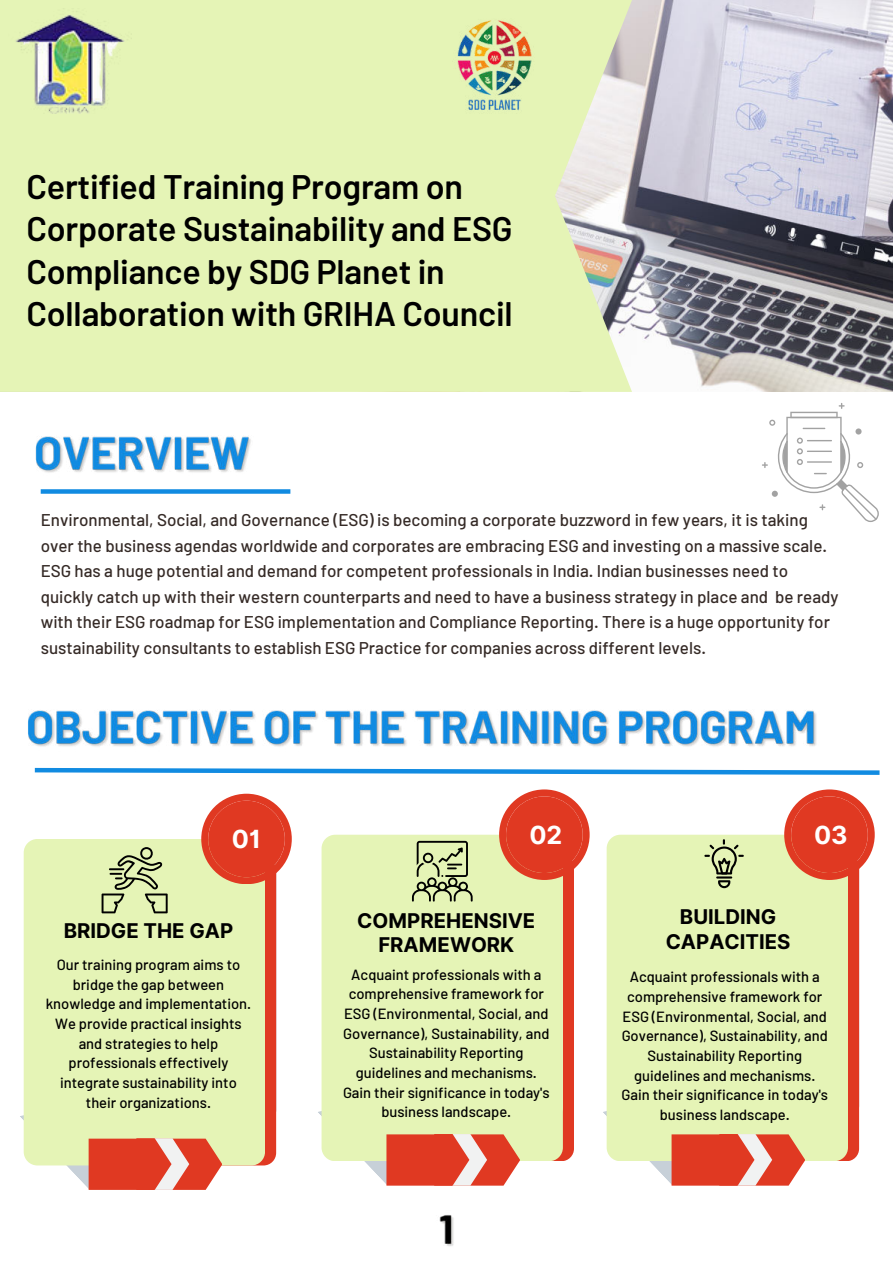
<style>
.page{position:relative;width:893px;height:1264px;background:#fff}
.page>*{position:absolute;margin:0;border:0;box-sizing:border-box;transform-origin:0 0}
.t1{font:600 34.05px/42.5px "Barlow";letter-spacing:-.005em;color:#000}
.t2{font:700 25.05px "Inter";color:#fff}
.t3{font:700 20.25px/23.7px "Inter";color:#000;text-align:center}
.t4{font:500 16.95px/25.5px "Barlow";color:#352a26}
.t5{font:500 14.7px/19.6px "Barlow";color:#000;text-align:center}
</style>
<div class="page">
<img style="left:632px;top:0;width:260px;height:391px">
<div style="left:0;top:0;width:632px;height:392px;background:#e5f4b6"></div>
<img style="left:8px;top:8px;width:123px;height:105px">
<img style="left:446px;top:19px;width:95px;height:94px">
<svg style="left:41px;top:489px;width:249px;height:4px"></svg>
<svg style="left:762px;top:403px;width:116px;height:119px"></svg>
<svg style="left:771px;top:490px;width:6px;height:7px"></svg>
<img style="left:35px;top:436px;width:216px;height:37px">
<svg style="left:34px;top:767px;width:846px;height:8px"></svg>
<img style="left:28px;top:710px;width:789px;height:37px">
<div style="left:92px;top:858px;width:184px;height:307px;background:#e03922;border-radius:13px"></div>
<div style="left:24px;top:839px;width:241px;height:326px;background:#e5f4b6;border-radius:14px"></div>
<svg style="left:201px;top:793px;width:91px;height:91px"></svg>
<div style="left:208px;top:800px;width:77px;height:77px;background:#e03922;border-radius:50%"></div>
<svg style="left:102px;top:847px;width:66px;height:66px"></svg>
<svg style="left:20px;top:1092px;width:202px;height:97px"></svg>
<div style="left:390px;top:854px;width:184px;height:307px;background:#e03922;border-radius:13px"></div>
<div style="left:321px;top:834px;width:241px;height:327px;background:#e5f4b6;border-radius:14px"></div>
<svg style="left:499px;top:789px;width:90px;height:91px"></svg>
<div style="left:506px;top:796px;width:76px;height:77px;background:#e03922;border-radius:50%"></div>
<svg style="left:318px;top:1088px;width:202px;height:97px"></svg>
<div style="left:675px;top:854px;width:184px;height:307px;background:#e03922;border-radius:13px"></div>
<div style="left:606px;top:834px;width:241px;height:327px;background:#e5f4b6;border-radius:14px"></div>
<svg style="left:784px;top:789px;width:90px;height:91px"></svg>
<div style="left:791px;top:796px;width:76px;height:77px;background:#e03922;border-radius:50%"></div>
<svg style="left:603px;top:1088px;width:202px;height:97px"></svg>
<svg style="left:412px;top:840px;width:60px;height:61px"></svg>
<svg style="left:704px;top:839px;width:39px;height:49px"></svg>
<img style="left:439px;top:1215px;width:15px;height:31px">
<h1 class="t1" style="left:26px;top:165px;width:488px">Certified Training Program on<br>Corporate Sustainability and ESG<br>Compliance by SDG Planet in<br>Collaboration with GRIHA Council</h1>
<p class="t4" style="left:41px;top:507px;width:799px">Environmental, Social, and Governance (ESG) is becoming a corporate buzzword in few years, it is taking over the business agendas worldwide and corporates are embracing ESG and investing on a massive scale.<br>ESG has a huge potential and demand for competent professionals in India. Indian businesses need to quickly catch up with their western counterparts and need to have a business strategy in place and be ready with their ESG roadmap for ESG implementation and Compliance Reporting. There is a huge opportunity for sustainability consultants to establish ESG Practice for companies across different levels.</p>
<h2 class="t2" style="left:232px;top:820px;width:31px">01</h2>
<h3 class="t3" style="left:64px;top:919px;width:171px">BRIDGE THE GAP</h3>
<p class="t5" style="left:46px;top:954px;width:207px">Our training program aims to bridge the gap between knowledge and implementation.<br>We provide practical insights and strategies to help professionals effectively integrate sustainability into their organizations.</p>
<h2 class="t2" style="left:529px;top:816px;width:34px">02</h2>
<h2 class="t2" style="left:814px;top:816px;width:35px">03</h2>
<h3 class="t3" style="left:357px;top:909px;width:180px">COMPREHENSIVE<br>FRAMEWORK</h3>
<h3 class="t3" style="left:665px;top:904px;width:126px;line-height:24.8px">BUILDING<br>CAPACITIES</h3>
<p class="t5" style="left:343px;top:964px;width:208px">Acquaint professionals with a comprehensive framework for<br>ESG (Environmental, Social, and<br>Governance), Sustainability, and<br>Sustainability Reporting guidelines and mechanisms.<br>Gain their significance in today's business landscape.</p>
<p class="t5" style="left:621px;top:966px;width:208px">Acquaint professionals with a comprehensive framework for<br>ESG (Environmental, Social, and<br>Governance), Sustainability, and<br>Sustainability Reporting guidelines and mechanisms.<br>Gain their significance in today's business landscape.</p>
</div>
